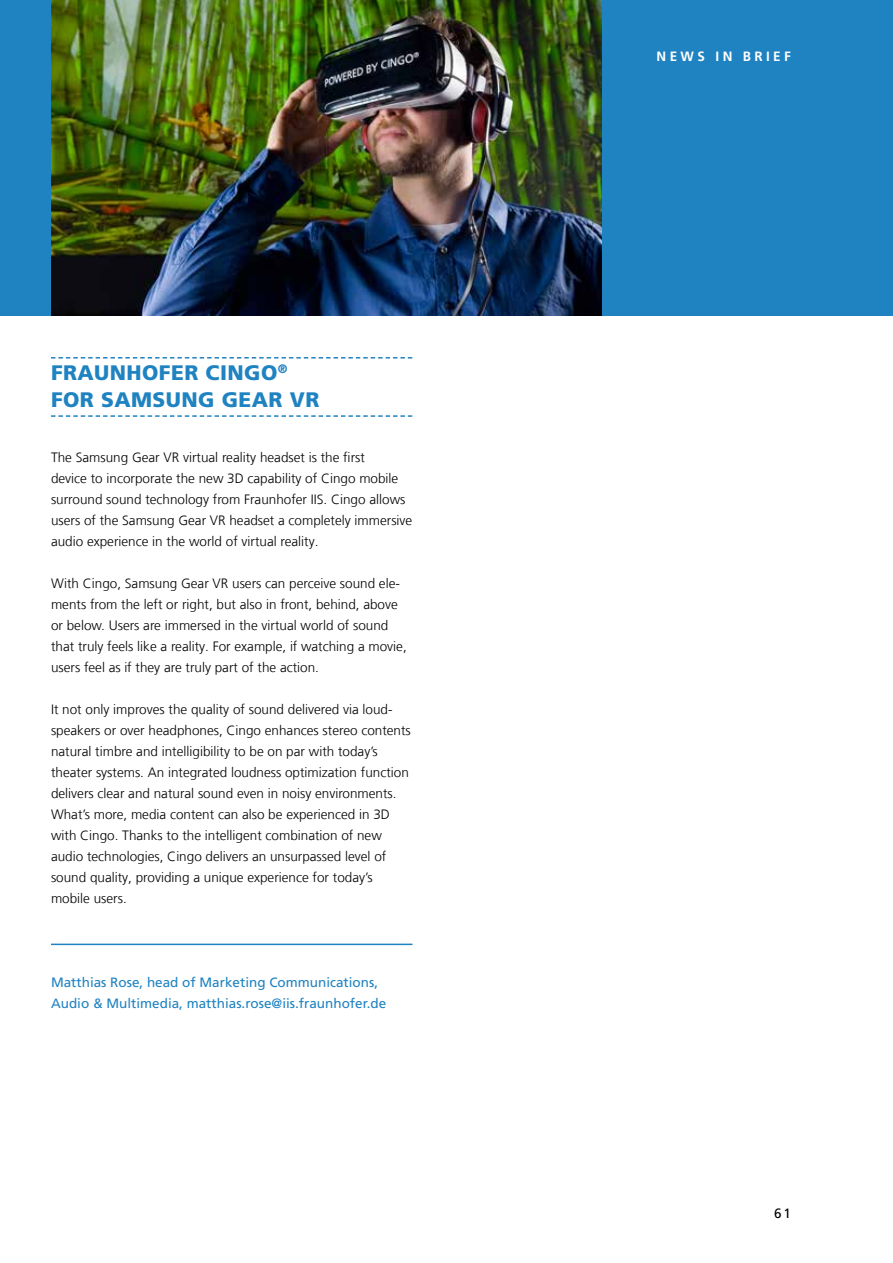
<style>
.page{position:relative;width:893px;height:1263px;background:#fff}
.page>*{position:absolute;margin:0;border:0;box-sizing:border-box;transform-origin:0 0}
.t1{font:900 21px/27px "Frutiger LT Com";letter-spacing:.02em;color:#1f82c1}
.t2{font:300 13.5px/21px "Frutiger LT Com";color:#000}
.t3{font:13.5px/21px "Frutiger LT Com";color:#1f82c1}
.t4{font:700 13.5px "Frutiger LT Com";color:#fff}
.t5{font:13.5px "Frutiger LT Com";color:#000}
</style>
<div class="page">
<div style="left:0;top:0;width:893px;height:315px;background:#1f82c1"></div>
<svg style="left:51px;top:357px;width:361px;height:2px"></svg>
<svg style="left:51px;top:415px;width:361px;height:2px"></svg>
<hr style="left:51px;top:943px;width:361px;height:2px;background:#1f82c1">
<img style="left:51px;top:0;width:551px;height:315px">
<h1 class="t1" style="left:51px;top:359px;width:270px;text-indent:155px">CINGO<sup>®<br></sup>FOR SAMSUNG GEAR VR</h1>
<h1 class="t1" style="left:51px;top:359px;width:29px">FRAUN</h1>
<h1 class="t1" style="left:127px;top:359px;width:31px">HOFER</h1>
<p class="t2" style="left:51px;top:447px;width:363px">The Samsung Gear VR virtual reality headset is the first<br>device to incorporate the new 3D capability of Cingo mobile surround sound technology from Fraunhofer IIS. Cingo allows users of the Samsung Gear VR headset a completely immersive audio experience in the world of virtual reality.</p>
<p class="t2" style="left:51px;top:573px;width:357px">With Cingo, Samsung Gear VR users can perceive sound ele&shy;ments from the left or right, but also in front, behind, above or below. Users are immersed in the virtual world of sound that truly feels like a reality. For example, if watching a movie, users feel as if they are truly part of the action.</p>
<p class="t2" style="left:51px;top:699px;width:361px">It not only improves the quality of sound delivered via loud&shy;speakers or over headphones, Cingo enhances stereo contents natural timbre and intelligibility to be on par with today’s theater systems. An integrated loudness optimization function delivers clear and natural sound even in noisy environments.<br>What’s more, media content can also be experienced in 3D with Cingo. Thanks to the intelligent combination of new audio technologies, Cingo delivers an unsurpassed level of sound quality, providing a unique experience for today’s mobile users.</p>
<p class="t3" style="left:51px;top:972px;width:337px">Matthias Rose, head of Marketing Communications,<br>Audio &amp; Multimedia, matthias.rose@iis.fraunhofer.de</p>
<p class="t4" style="left:657px;top:49px;width:26px">NEWS</p>
<p class="t4" style="left:715px;top:49px;width:9px">IN</p>
<p class="t4" style="left:743px;top:49px;width:11px">BRIEF</p>
<p class="t5" style="left:774px;top:1205px;width:18px">61</p>
</div>
